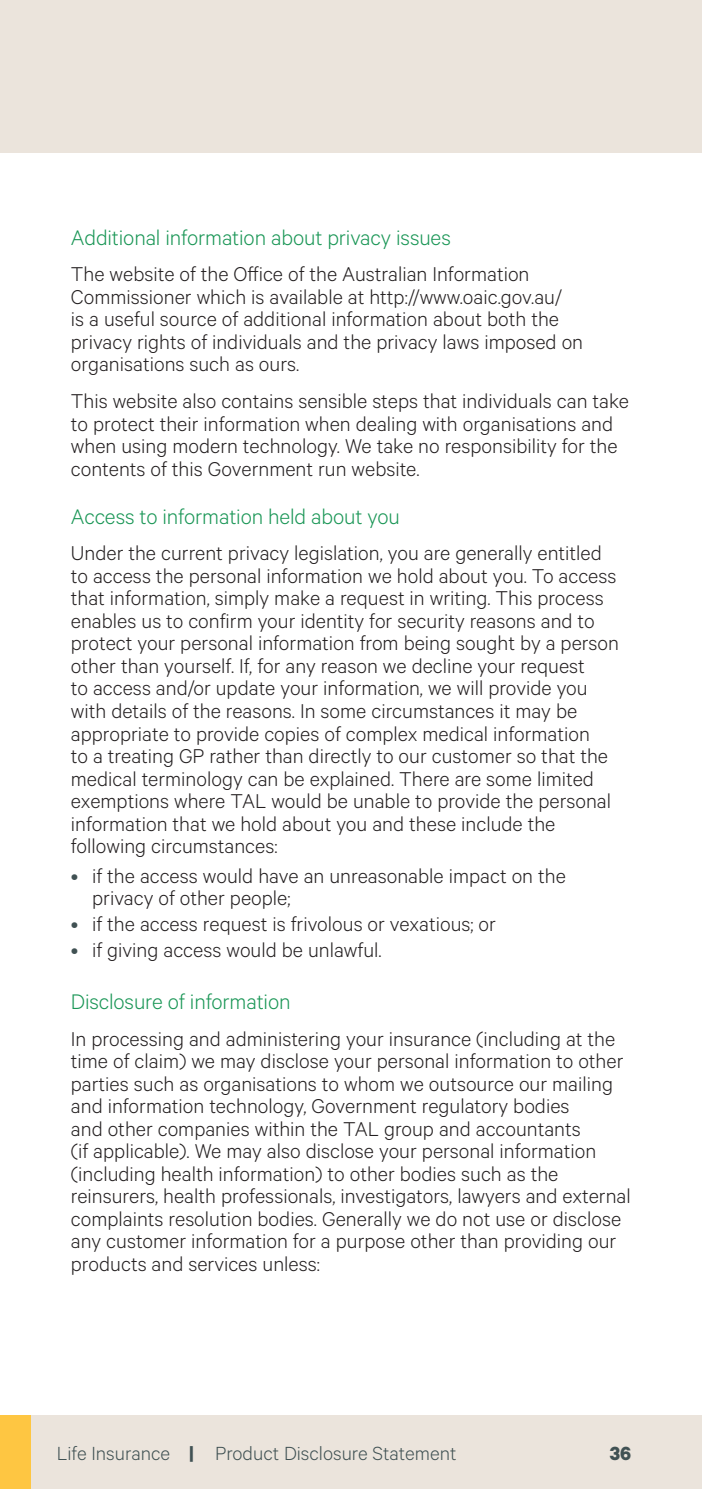
<style>
.page{position:relative;width:702px;height:1489px;background:#fff}
.page>*{position:absolute;margin:0;border:0;box-sizing:border-box;transform-origin:0 0}
.SUB_GREEN_HEADER{font:300 23.75px "Calibre";letter-spacing:-.005em;color:#1a9656}
.MAIN_BODY{font:300 22.5px/22.5px "Calibre";color:#231f20}
.t1{font:300 21.5px "Calibre";color:#405153}
.t2{font:700 21.5px "Calibre";color:#405153}
.s1{color:#405153}
.s2{font-weight:700}
</style>
<div class="page">
<hr style="left:701px;top:0;width:1px;height:153px;background:#ebe4dc">
<div style="left:0;top:1414px;width:702px;height:74px;background:#ebe4dc"></div>
<div style="left:0;top:1414px;width:30px;height:74px;background:#fec642"></div>
<div style="left:0;top:0;width:702px;height:152px;background:#ebe4dc"></div>
<p class="SUB_GREEN_HEADER" style="left:71px;top:223px;width:381px">Additional information about privacy issues</p>
<p class="MAIN_BODY" style="left:71px;top:262px;width:513px">The website of the Office of the Australian Information Commissioner which is available at http://www.oaic.gov.au/<br>is a useful source of additional information about both the privacy rights of individuals and the privacy laws imposed on organisations such as ours.</p>
<p class="MAIN_BODY" style="left:71px;top:389px;width:559px">This website also contains sensible steps that individuals can take to protect their information when dealing with organisations and when using modern technology. We take no responsibility for the contents of this Government run website.</p>
<p class="SUB_GREEN_HEADER" style="left:71px;top:502px;width:330px">Access to information held about you</p>
<p class="MAIN_BODY" style="left:71px;top:541px;width:549px">Under the current privacy legislation, you are generally entitled to access the personal information we hold about you. To access that information, simply make a request in writing. This process enables us to confirm your identity for security reasons and to protect your personal information from being sought by a person other than yourself. If, for any reason we decline your request<br>to access and/or update your information, we will provide you with details of the reasons. In some circumstances it may be appropriate to provide copies of complex medical information<br>to a treating GP rather than directly to our customer so that the medical terminology can be explained. There are some limited exemptions where TAL would be unable to provide the personal information that we hold about you and these include the following circumstances:</p>
<p class="MAIN_BODY" style="left:92px;top:863px;width:475px;text-indent:-21px"><span class="s1">•</span> if the access would have an unreasonable impact on the privacy of other people;</p>
<p class="MAIN_BODY" style="left:71px;top:912px;width:426px"><span class="s1">•</span> if the access request is frivolous or vexatious; or</p>
<p class="MAIN_BODY" style="left:71px;top:938px;width:312px"><span class="s1">•</span> if giving access would be unlawful.</p>
<p class="SUB_GREEN_HEADER" style="left:71px;top:987px;width:221px">Disclosure of information</p>
<p class="MAIN_BODY" style="left:71px;top:1026px;width:561px">In processing and administering your insurance (including at the time of claim) we may disclose your personal information to other parties such as organisations to whom we outsource our mailing and information technology, Government regulatory bodies<br>and other companies within the TAL group and accountants<br>(if applicable). We may also disclose your personal information (including health information) to other bodies such as the reinsurers, health professionals, investigators, lawyers and external complaints resolution bodies. Generally we do not use or disclose any customer information for a purpose other than providing our products and services unless:</p>
<p class="t1" style="left:57px;top:1440px;width:401px">Life Insurance <span class="s2">|</span> Product Disclosure Statement</p>
<p class="t2" style="left:609px;top:1439px;width:23px">36</p>
</div>
